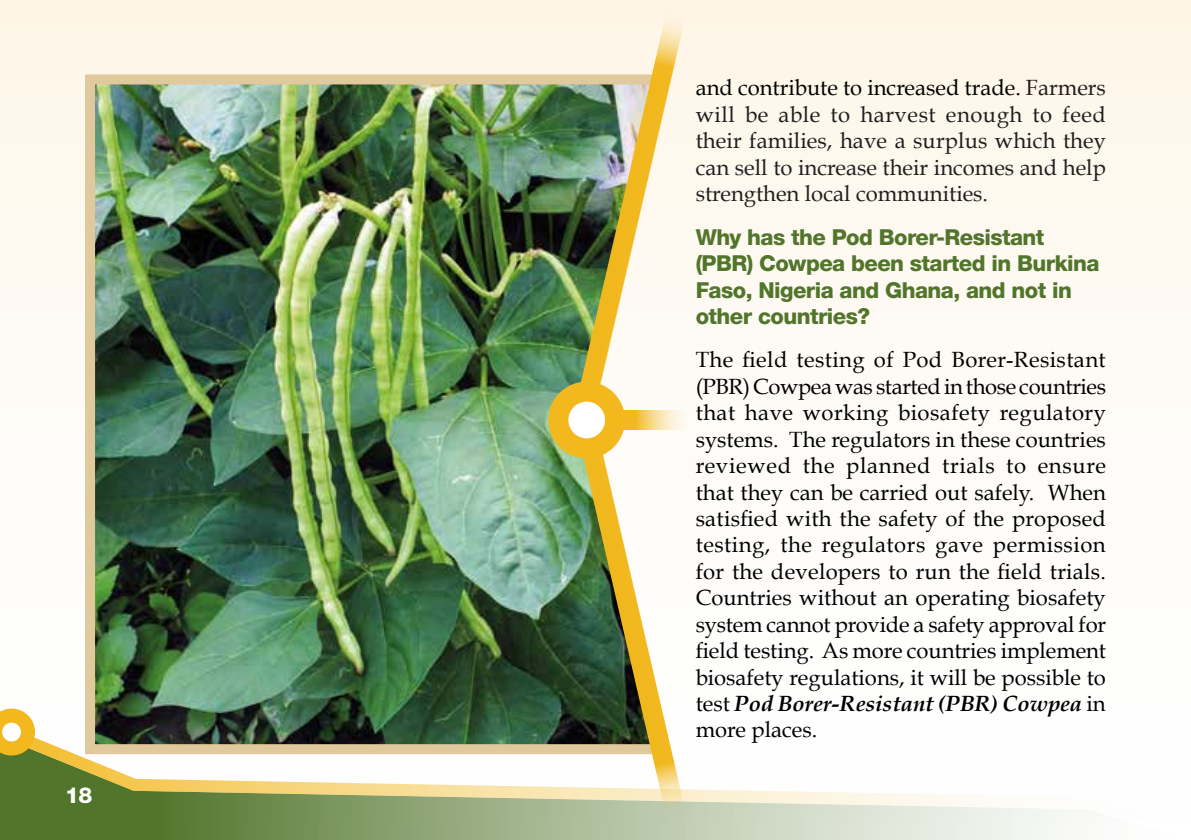
<style>
.page{position:relative;width:1191px;height:840px;background:#fff}
.page>*{position:absolute;margin:0;border:0;box-sizing:border-box;transform-origin:0 0}
.t1{font:22px/26.4px "Book Antiqua";color:#000;text-align:justify}
.t2{font:22px/26.4px "Book Antiqua";color:#221e1f;text-align:justify}
.t3{font:800 22px/26.4px "Helvetica Neue LT Std";letter-spacing:-.025em;color:#52752c}
.t4{font:800 22px "Helvetica Neue LT Std";color:#fff}
.s1{color:#000}
.s2{font-weight:700;font-style:italic}
</style>
<div class="page">
<div style="left:0;top:0;width:1191px;height:336px;background:#fef8ec"></div>
<svg style="left:0;top:755px;width:1063px;height:84px"></svg>
<svg style="left:15px;top:738px;width:1062px;height:97px"></svg>
<svg style="left:0;top:708px;width:35px;height:47px"></svg>
<img style="left:80px;top:69px;width:492px;height:689px">
<img style="left:572px;top:6px;width:119px;height:403px">
<svg style="left:572px;top:410px;width:119px;height:412px"></svg>
<svg style="left:558px;top:391px;width:57px;height:57px"></svg>
<div style="left:548px;top:381px;width:77px;height:77px;border:20px solid #f2b81e;border-radius:50%"></div>
<p class="t4" style="left:65px;top:781px;width:29px">18</p>
<p class="t2" style="left:695px;top:75px;width:412px"><span class="s1">and contribute to increased trade.</span> Farmers will be able to harvest enough to feed their families, have a surplus which they can sell to increase their incomes and help strengthen local communities.</p>
<p class="t3" style="left:695px;top:223px;width:405px">Why has the Pod Borer-Resistant (PBR) Cowpea been started in Burkina<br>Faso, Nigeria and Ghana, and not in other countries?</p>
<p class="t1" style="left:695px;top:346px;width:412px">The field testing of Pod Borer-Resistant (PBR) Cowpea was started in those countries that have working biosafety regulatory systems. The regulators in these countries reviewed the planned trials to ensure that they can be carried out safely. When satisfied with the safety of the proposed testing, the regulators gave permission for the developers to run the field trials.<br>Countries without an operating biosafety system cannot provide a safety approval for field testing. As more countries implement biosafety regulations, it will be possible to test <span class="s2">Pod Borer-Resistant (PBR) Cowpea</span> in more places.</p>
</div>
